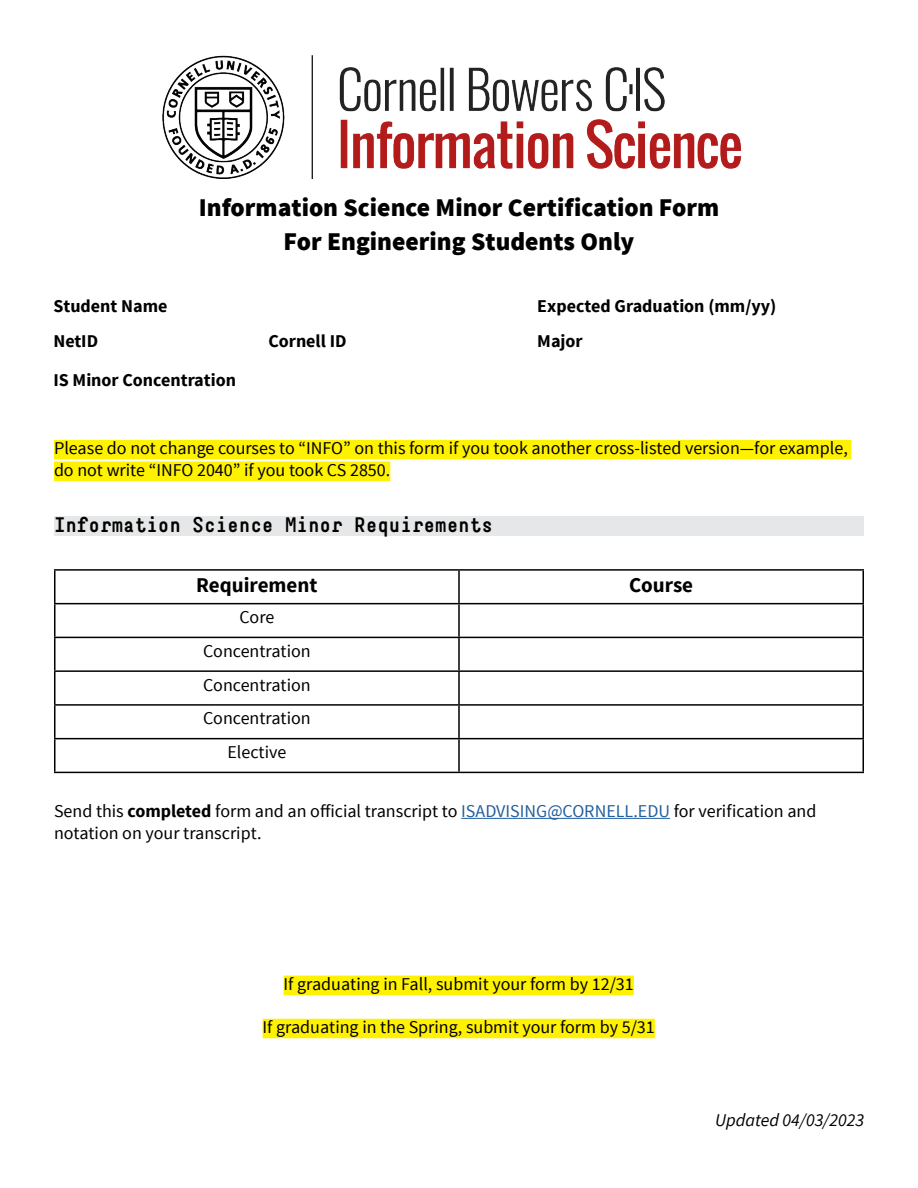
<style>
.page{position:relative;width:918px;height:1188px;background:#fff}
.page>*{position:absolute;margin:0;border:0;box-sizing:border-box;transform-origin:0 0}
.H1_Source_Sans{font:900 25.5px "Source Sans Pro";color:#000}
.H2_default{font:700 21px "Default";color:#000}
.Table{font:700 21px "Source Sans Pro";color:#000}
.Table-2{font:18px/21.6px "Source Sans Pro";color:#000}
.t1{font:700 18px "Source Sans Pro";color:#000}
.t2{font:italic 18px "Source Sans Pro";color:#000}
.s1{font-weight:700}
.s2{color:#215e9e}
</style>
<div class="page">
<img style="left:162px;top:55px;width:579px;height:123px">
<div style="left:54px;top:440px;width:797px;height:19px;background:#fff200"></div>
<div style="left:54px;top:461px;width:336px;height:20px;background:#fff200"></div>
<hr style="left:54px;top:569px;width:405px;height:2px;background:#000">
<hr style="left:54px;top:571px;width:2px;height:32px;background:#000">
<hr style="left:459px;top:569px;width:405px;height:2px;background:#000">
<hr style="left:458px;top:571px;width:2px;height:32px;background:#000">
<hr style="left:862px;top:571px;width:2px;height:32px;background:#000">
<hr style="left:54px;top:603px;width:405px;height:1px;background:#000">
<hr style="left:54px;top:604px;width:2px;height:33px;background:#000">
<hr style="left:459px;top:603px;width:405px;height:1px;background:#000">
<hr style="left:458px;top:604px;width:2px;height:33px;background:#000">
<hr style="left:862px;top:604px;width:2px;height:33px;background:#000">
<hr style="left:54px;top:637px;width:405px;height:1px;background:#000">
<hr style="left:54px;top:638px;width:2px;height:32px;background:#000">
<hr style="left:459px;top:637px;width:405px;height:1px;background:#000">
<hr style="left:458px;top:638px;width:2px;height:32px;background:#000">
<hr style="left:862px;top:638px;width:2px;height:32px;background:#000">
<hr style="left:54px;top:670px;width:405px;height:2px;background:#000">
<hr style="left:54px;top:672px;width:2px;height:32px;background:#000">
<hr style="left:459px;top:670px;width:405px;height:2px;background:#000">
<hr style="left:458px;top:672px;width:2px;height:32px;background:#000">
<hr style="left:862px;top:672px;width:2px;height:32px;background:#000">
<hr style="left:54px;top:704px;width:405px;height:2px;background:#000">
<hr style="left:54px;top:706px;width:2px;height:32px;background:#000">
<hr style="left:459px;top:704px;width:405px;height:2px;background:#000">
<hr style="left:458px;top:706px;width:2px;height:32px;background:#000">
<hr style="left:862px;top:706px;width:2px;height:32px;background:#000">
<hr style="left:54px;top:738px;width:405px;height:1px;background:#000">
<hr style="left:54px;top:739px;width:2px;height:33px;background:#000">
<hr style="left:459px;top:738px;width:405px;height:1px;background:#000">
<hr style="left:458px;top:739px;width:2px;height:33px;background:#000">
<hr style="left:862px;top:739px;width:2px;height:33px;background:#000">
<hr style="left:54px;top:772px;width:405px;height:1px;background:#000">
<hr style="left:459px;top:772px;width:405px;height:1px;background:#000">
<div style="left:54px;top:516px;width:810px;height:20px;background:#e6e7e8"></div>
<hr style="left:461px;top:818px;width:209px;height:1px;background:#215e9e">
<div style="left:284px;top:976px;width:350px;height:19px;background:#fff200"></div>
<div style="left:263px;top:1019px;width:392px;height:19px;background:#fff200"></div>
<p class="H1_Source_Sans" style="left:199px;top:191px;width:522px">Information Science Minor Certification Form</p>
<p class="H1_Source_Sans" style="left:284px;top:225px;width:352px">For Engineering Students Only</p>
<h3 class="t1" style="left:53px;top:295px;width:116px">Student Name</h3>
<h3 class="t1" style="left:537px;top:295px;width:241px">Expected Graduation (mm/yy)</h3>
<h3 class="t1" style="left:53px;top:330px;width:46px">NetID</h3>
<h3 class="t1" style="left:268px;top:330px;width:80px">Cornell ID</h3>
<h3 class="t1" style="left:537px;top:330px;width:47px">Major</h3>
<h3 class="t1" style="left:53px;top:369px;width:184px">IS Minor Concentration</h3>
<p class="Table-2" style="left:54px;top:438px;width:795px">Please do not change courses to “INFO” on this form if you took another cross-listed version—for example, do not write “INFO 2040” if you took CS 2850.</p>
<p class="H2_default" style="left:54px;top:511px;width:440px">Information Science Minor Requirements</p>
<p class="Table" style="left:196px;top:571px;width:123px">Requirement</p>
<p class="Table" style="left:629px;top:571px;width:66px">Course</p>
<p class="Table-2" style="left:239px;top:607px;width:37px">Core</p>
<p class="Table-2" style="left:203px;top:640px;width:109px">Concentration</p>
<p class="Table-2" style="left:203px;top:674px;width:109px">Concentration</p>
<p class="Table-2" style="left:203px;top:708px;width:109px">Concentration</p>
<p class="Table-2" style="left:227px;top:742px;width:60px">Elective</p>
<p class="Table-2" style="left:54px;top:801px;width:764px">Send this <span class="s1">completed</span> form and an official transcript to <span class="s2">ISADVISING@CORNELL.EDU</span> for verification and notation on your transcript.</p>
<p class="Table-2" style="left:284px;top:973px;width:352px">If graduating in Fall, submit your form by 12/31</p>
<p class="Table-2" style="left:263px;top:1017px;width:394px">If graduating in the Spring, submit your form by 5/31</p>
<p class="t2" style="left:715px;top:1109px;width:150px">Updated 04/03/2023</p>
</div>
